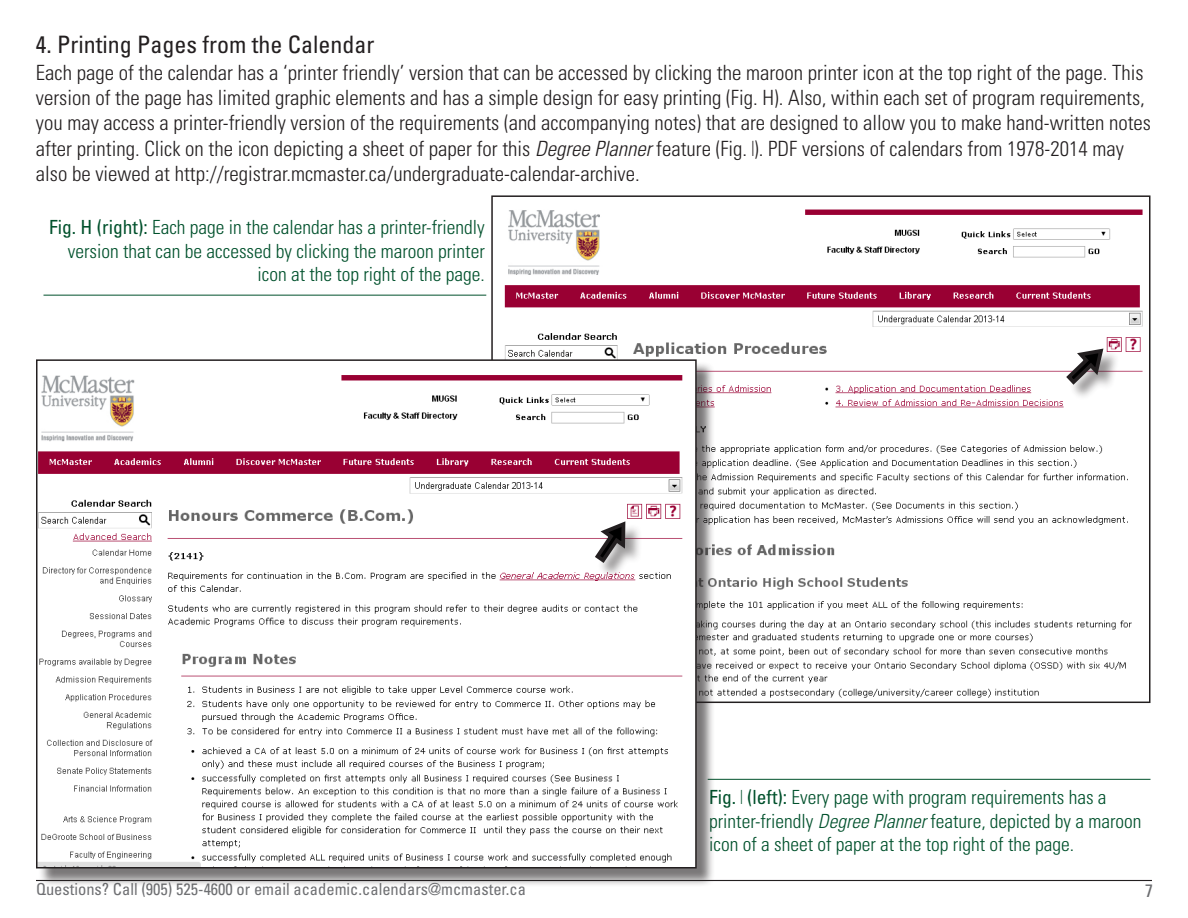
<style>
.page{position:relative;width:1188px;height:918px;background:#fff}
.page>*{position:absolute;margin:0;border:0;box-sizing:border-box;transform-origin:0 0}
.t1{font:condensed 24px "Univers LT Std";color:#231f20}
.t2{font:300 condensed 21px/25.2px "Univers LT Std";color:#231f20}
.t3{font:300 condensed 19.5px/23.4px "Univers LT Std";color:#00512c}
.t4{font:condensed 18px "Univers LT Std";color:#6c6d70}
.t5{font:condensed 16.5px "Univers LT Std";color:#6f7073}
.s1{font-style:italic}
.s2{font-weight:100;font-stretch:ultra-condensed}
.s3{font-weight:400}
</style>
<div class="page">
<hr style="left:36px;top:880px;width:1116px;height:1px;background:#231f20">
<img style="left:504px;top:209px;width:639px;height:489px">
<hr style="left:44px;top:295px;width:442px;height:1px;background:#00512c">
<hr style="left:708px;top:779px;width:442px;height:1px;background:#00512c">
<div style="left:1068px;top:350px;width:52px;height:51px;background:#231f20;opacity:.45"></div>
<svg style="left:1064px;top:346px;width:42px;height:41px"></svg>
<div style="left:38px;top:362px;width:677px;height:525px;background:#231f20;opacity:.6"></div>
<img style="left:39px;top:362px;width:655px;height:503px">
<div style="left:36px;top:359px;width:661px;height:509px;border:2px solid #231f20"></div>
<div style="left:597px;top:523px;width:45px;height:56px;background:#231f20;opacity:.45"></div>
<svg style="left:592px;top:519px;width:36px;height:47px"></svg>
<p class="t1" style="left:36px;top:30px;width:340px">4. Printing Pages from the Calendar</p>
<p class="t2" style="left:36px;top:60px;width:1117px">Each page of the calendar has a ‘printer friendly’ version that can be accessed by clicking the maroon printer icon at the top right of the page. This version of the page has limited graphic elements and has a simple design for easy printing (Fig. H). Also, within each set of program requirements, you may access a printer-friendly version of the requirements (and accompanying notes) that are designed to allow you to make hand-written notes after printing. Click on the icon depicting a sheet of paper for this <span class="s1">Degree Planner</span> feature (Fig. <span class="s2">I</span>). PDF versions of calendars from 1978-2014 may also be viewed at http://registrar.mcmaster.ca/undergraduate-calendar-archive.</p>
<p class="t3" style="left:49px;top:216px;width:437px;text-align:right"><span class="s3">Fig. H (right):</span> Each page in the calendar has a printer-friendly version that can be accessed by clicking the maroon printer icon at the top right of the page.</p>
<p class="t3" style="left:709px;top:786px;width:434px"><span class="s3">Fig.</span> <span class="s2">I</span> <span class="s3">(left):</span> Every page with program requirements has a printer-friendly <span class="s1">Degree Planner</span> feature, depicted by a maroon icon of a sheet of paper at the top right of the page.</p>
<p class="t5" style="left:36px;top:879px;width:492px">Questions? Call (905) 525-4600 or email academic.calendars@mcmaster.ca</p>
<p class="t4" style="left:1145px;top:879px;width:9px">7</p>
</div>
